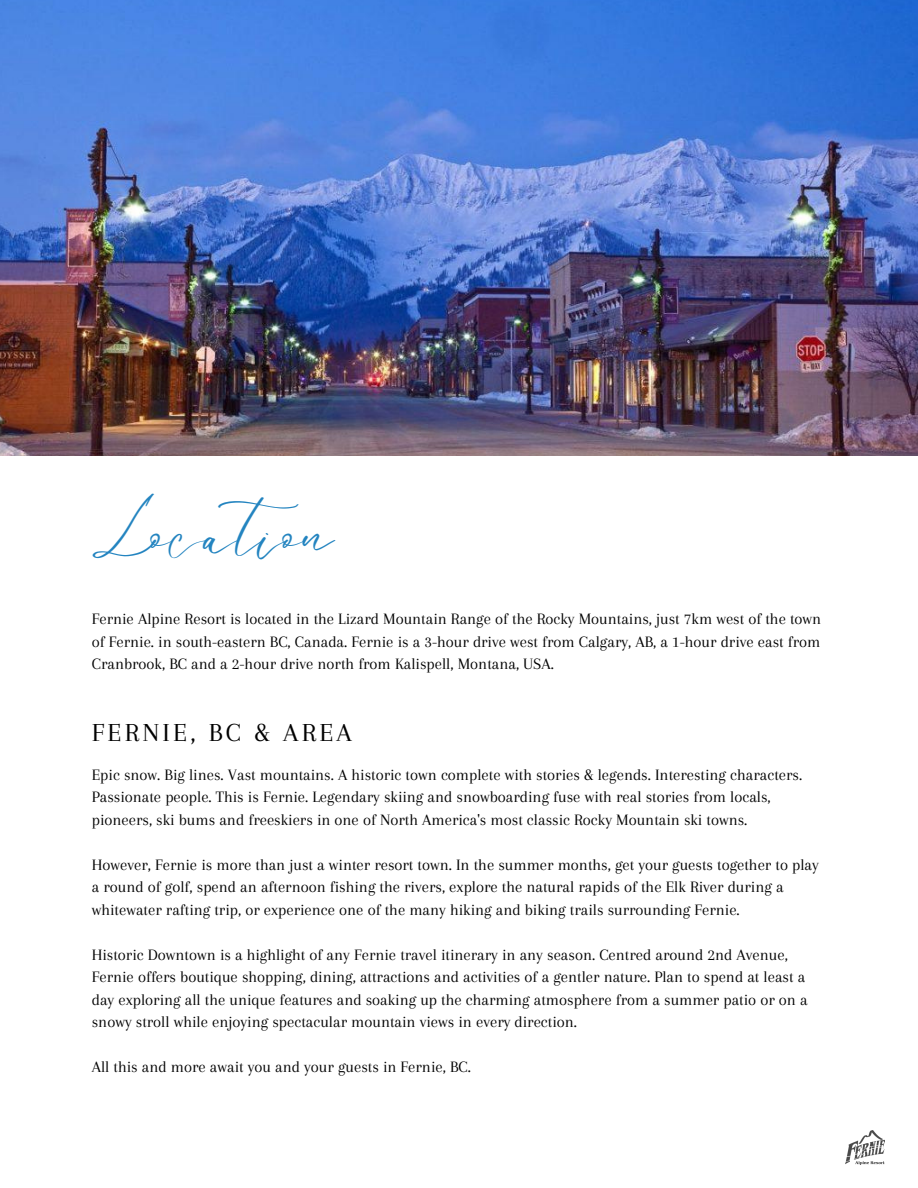
<style>
.page{position:relative;width:918px;height:1188px;background:#fff}
.page>*{position:absolute;margin:0;border:0;box-sizing:border-box;transform-origin:0 0}
.t1{font:48px "Le Jour Script";color:#2384c0}
.t2{font:27px "Arapey";letter-spacing:.12em;color:#000}
.t3{font:16.5px/22.5px "Arapey";color:#000}
</style>
<div class="page">
<img style="left:0;top:0;width:918px;height:456px">
<svg style="left:845px;top:1130px;width:40px;height:35px"></svg>
<p class="t1" style="left:92px;top:504px;width:244px">Location</p>
<p class="t3" style="left:92px;top:607px;width:731px;text-align:justify">Fernie Alpine Resort is located in the Lizard Mountain Range of the Rocky Mountains, just 7km west of the town of Fernie. in south-eastern BC, Canada. Fernie is a 3-hour drive west from Calgary, AB, a 1-hour drive east from Cranbrook, BC and a 2-hour drive north from Kalispell, Montana, USA.</p>
<p class="t2" style="left:92px;top:717px;width:262px">FERNIE, BC &amp; AREA</p>
<p class="t3" style="left:92px;top:763px;width:712px">Epic snow. Big lines. Vast mountains. A historic town complete with stories &amp; legends. Interesting characters.<br>Passionate people. This is Fernie. Legendary skiing and snowboarding fuse with real stories from locals, pioneers, ski bums and freeskiers in one of North America's most classic Rocky Mountain ski towns.</p>
<p class="t3" style="left:92px;top:853px;width:729px">However, Fernie is more than just a winter resort town. In the summer months, get your guests together to play a round of golf, spend an afternoon fishing the rivers, explore the natural rapids of the Elk River during a whitewater rafting trip, or experience one of the many hiking and biking trails surrounding Fernie.</p>
<p class="t3" style="left:92px;top:943px;width:717px">Historic Downtown is a highlight of any Fernie travel itinerary in any season. Centred around 2nd Avenue, Fernie offers boutique shopping, dining, attractions and activities of a gentler nature. Plan to spend at least a day exploring all the unique features and soaking up the charming atmosphere from a summer patio or on a snowy stroll while enjoying spectacular mountain views in every direction.</p>
<p class="t3" style="left:92px;top:1056px;width:381px">All this and more await you and your guests in Fernie, BC.</p>
</div>
